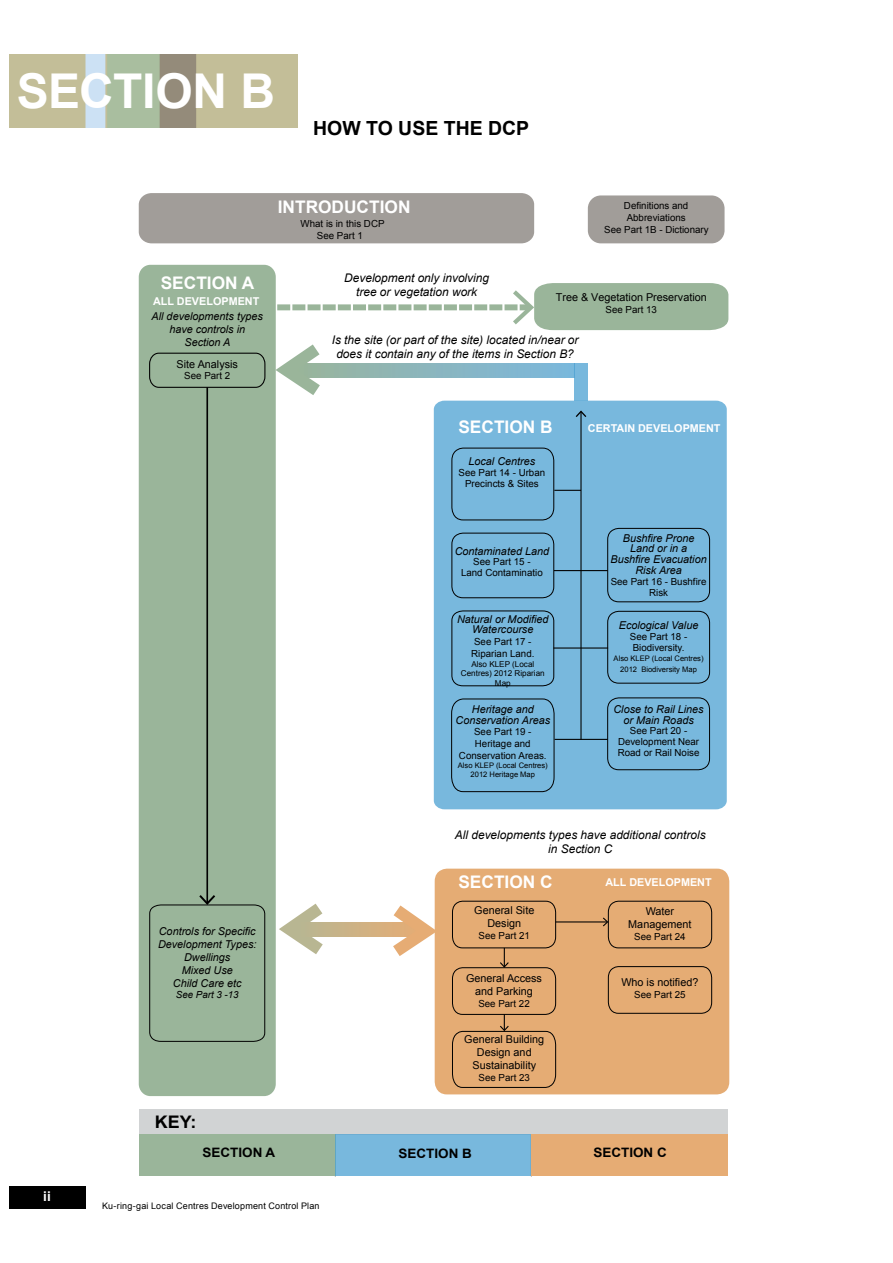
<style>
.page{position:relative;width:893px;height:1263px;background:#fff}
.page>*{position:absolute;margin:0;border:0;box-sizing:border-box;transform-origin:0 0}
.t1{font:700 48px "Arial";letter-spacing:-.01em;color:#fff}
.t2{font:700 19.5px "Arial";color:#000}
.t3{font:700 17.25px "Arial";color:#fff}
.t4{font:700 17.25px "Arial";color:#000;scale:1.04 1}
.t5{font:700 13.5px "Arial";color:#fff}
.t6{font:700 13.05px "Arial";color:#000;scale:1.04 1}
.t7{font:italic 11.85px/14.2px "Arial";color:#000;text-align:center}
.t8{font:italic 10.8px/10.8px "Arial";color:#000;text-align:center}
.t9{font:10.8px/13px "Arial";color:#000;text-align:center}
.t10{font:700 10.8px "Arial";color:#fff}
.t11{font:9.75px/10.8px "Arial";color:#000;text-align:center}
.t12{font:italic 9.75px "Arial";color:#000}
.t13{font:9px "Arial";letter-spacing:.02em;color:#000}
.t14{font:8.1px/9.8px "Arial";color:#000;text-align:center}
.t15{font:7.65px/10.8px "Arial";color:#000;text-align:center}
</style>
<div class="page">
<img style="left:9px;top:54px;width:289px;height:74px">
<div style="left:9px;top:1186px;width:76px;height:23px;background:#000"></div>
<div style="left:139px;top:193px;width:395px;height:50px;background:#a19d99"></div>
<div style="left:588px;top:195px;width:136px;height:48px;background:#a19d99;border-radius:13px"></div>
<div style="left:434px;top:417px;width:293px;height:392px;background:#78b8dd"></div>
<div style="left:139px;top:265px;width:137px;height:831px;background:#9ab59a;border-radius:12px"></div>
<div style="left:452px;top:448px;width:102px;height:72px;border:1px solid #000;border-radius:12px"></div>
<hr style="left:554px;top:647px;width:54px;height:1px;background:#000">
<hr style="left:580px;top:412px;width:2px;height:327px;background:#000">
<div style="left:452px;top:533px;width:102px;height:65px;border:1px solid #000;border-radius:11px"></div>
<div style="left:451px;top:610px;width:103px;height:76px;background:#78b8dd"></div>
<div style="left:451px;top:698px;width:104px;height:94px;background:#78b8dd"></div>
<div style="left:607px;top:528px;width:103px;height:74px;border:1px solid #000;border-radius:11px"></div>
<div style="left:607px;top:611px;width:103px;height:72px;border:1px solid #000;border-radius:11px"></div>
<div style="left:607px;top:698px;width:103px;height:72px;border:1px solid #000;border-radius:11px"></div>
<svg style="left:554px;top:490px;width:27px;height:1px"></svg>
<hr style="left:554px;top:570px;width:54px;height:1px;background:#000">
<hr style="left:555px;top:739px;width:53px;height:1px;background:#000">
<div style="left:299px;top:922px;width:122px;height:14px;background:#cfb284"></div>
<svg style="left:380px;top:894px;width:55px;height:74px"></svg>
<hr style="left:206px;top:387px;width:2px;height:516px;background:#000">
<svg style="left:149px;top:892px;width:187px;height:150px"></svg>
<div style="left:139px;top:1109px;width:589px;height:25px;background:#d1d3d4"></div>
<div style="left:139px;top:1134px;width:196px;height:42px;background:#9ab59a"></div>
<div style="left:335px;top:1134px;width:197px;height:42px;background:#78b8dd"></div>
<div style="left:531px;top:1134px;width:197px;height:42px;background:#e6ac74"></div>
<div style="left:435px;top:869px;width:294px;height:225px;background:#e5ac74;border-radius:12px"></div>
<div style="left:608px;top:901px;width:104px;height:47px;border:1px solid #000;border-radius:11px"></div>
<div style="left:608px;top:966px;width:104px;height:47px;border:1px solid #000;border-radius:11px"></div>
<div style="left:452px;top:901px;width:104px;height:47px;border:1px solid #000;border-radius:11px"></div>
<div style="left:452px;top:967px;width:104px;height:48px;border:1px solid #000;border-radius:11px"></div>
<svg style="left:500px;top:948px;width:9px;height:20px"></svg>
<svg style="left:452px;top:1014px;width:104px;height:74px"></svg>
<hr style="left:556px;top:921px;width:51px;height:1px;background:#000">
<svg style="left:603px;top:917px;width:5px;height:9px"></svg>
<svg style="left:149px;top:283px;width:579px;height:134px"></svg>
<h1 class="t1" style="left:17px;top:59px;width:260px">SECTION B</h1>
<h2 class="t2" style="left:313px;top:115px;width:218px">HOW TO USE THE DCP</h2>
<h3 class="t3" style="left:161px;top:271px;width:95px">SECTION A</h3>
<p class="t10" style="left:153px;top:294px;width:108px">ALL DEVELOPMENT</p>
<p class="t8" style="left:152px;top:310px;width:113px;line-height:13px">All developments types have controls in<br>Section A</p>
<p class="t9" style="left:177px;top:358px;width:63px">Site Analysis</p>
<p class="t11" style="left:184px;top:371px;width:48px">See Part 2</p>
<h3 class="t3" style="left:278px;top:195px;width:134px">INTRODUCTION</h3>
<p class="t11" style="left:301px;top:217px;width:85px;line-height:12.5px">What is in this DCP<br>See Part 1</p>
<p class="t7" style="left:344px;top:271px;width:146px">Development only involving tree or vegetation work</p>
<p class="t11" style="left:624px;top:200px;width:66px;line-height:11.7px;text-align:left">Definitions and<br>Abbreviations</p>
<p class="t11" style="left:604px;top:225px;width:106px">See Part 1B - Dictionary</p>
<p class="t9" style="left:556px;top:291px;width:152px">Tree &amp; Vegetation Preservation</p>
<p class="t11" style="left:606px;top:304px;width:53px">See Part 13</p>
<p class="t7" style="left:332px;top:333px;width:248px">Is the site (or part of the site) located in/near or does it contain any of the items in Section B?</p>
<h3 class="t3" style="left:458px;top:416px;width:96px">SECTION B</h3>
<p class="t8" style="left:468px;top:456px;width:68px">Local Centres</p>
<p class="t11" style="left:459px;top:467px;width:88px">See Part 14 - Urban<br>Precincts &amp; Sites</p>
<p class="t10" style="left:588px;top:421px;width:134px">CERTAIN DEVELOPMENT</p>
<p class="t8" style="left:455px;top:546px;width:96px">Contaminated Land</p>
<p class="t11" style="left:461px;top:557px;width:83px">See Part 15 -<br>Land Contaminatio</p>
<p class="t8" style="left:457px;top:613px;width:93px">Natural or Modified<br>Watercourse</p>
<p class="t11" style="left:471px;top:636px;width:65px;line-height:11.7px">See Part 17 -<br>Riparian Land.</p>
<p class="t14" style="left:461px;top:659px;width:85px">Also KLEP (Local<br>Centres) 2012 Riparian<br>Map</p>
<p class="t8" style="left:455px;top:704px;width:96px">Heritage and<br>Conservation Areas</p>
<p class="t11" style="left:459px;top:726px;width:89px;line-height:11.7px">See Part 19 -<br>Heritage and<br>Conservation Areas.</p>
<p class="t15" style="left:458px;top:761px;width:91px;line-height:9.1px">Also KLEP (Local Centres)<br>2012 Heritage Map</p>
<p class="t8" style="left:610px;top:532px;width:98px">Bushfire Prone<br>Land or in a<br>Bushfire Evacuation<br>Risk Area</p>
<p class="t11" style="left:611px;top:576px;width:97px">See Part 16 - Bushfire<br>Risk</p>
<p class="t8" style="left:619px;top:620px;width:81px">Ecological Value</p>
<p class="t11" style="left:630px;top:631px;width:59px;text-align:left">See Part 18 -<br>Biodiversity.</p>
<p class="t15" style="left:614px;top:653px;width:91px">Also KLEP (Local Centres)<br>2012 Biodiversity Map</p>
<p class="t8" style="left:613px;top:704px;width:92px">Close to Rail Lines or Main Roads</p>
<p class="t11" style="left:618px;top:726px;width:83px">See Part 20 -<br>Development Near<br>Road or Rail Noise</p>
<p class="t8" style="left:158px;top:924px;width:100px;line-height:13px">Controls for Specific<br>Development Types:<br>Dwellings<br>Mixed Use<br>Child Care etc</p>
<p class="t12" style="left:176px;top:988px;width:64px">See Part 3 -13</p>
<h3 class="t4" style="left:155px;top:1110px;width:41px">KEY:</h3>
<p class="t7" style="left:455px;top:828px;width:252px">All developments types have additional controls in Section C</p>
<h3 class="t3" style="left:458px;top:870px;width:96px">SECTION C</h3>
<p class="t10" style="left:605px;top:874px;width:108px">ALL DEVELOPMENT</p>
<p class="t9" style="left:474px;top:904px;width:62px">General Site<br>Design</p>
<p class="t11" style="left:479px;top:930px;width:53px">See Part 21</p>
<p class="t9" style="left:628px;top:905px;width:65px">Water<br>Management</p>
<p class="t11" style="left:634px;top:931px;width:53px">See Part 24</p>
<p class="t9" style="left:466px;top:972px;width:77px">General Access and Parking</p>
<p class="t11" style="left:478px;top:998px;width:53px">See Part 22</p>
<p class="t9" style="left:621px;top:976px;width:78px">Who is notified?</p>
<p class="t11" style="left:634px;top:989px;width:53px">See Part 25</p>
<p class="t9" style="left:464px;top:1033px;width:81px">General Building<br>Design and<br>Sustainability</p>
<p class="t11" style="left:479px;top:1072px;width:53px">See Part 23</p>
<h3 class="t5" style="left:43px;top:1187px;width:9px">ii</h3>
<h3 class="t6" style="left:203px;top:1144px;width:72px">SECTION A</h3>
<h3 class="t6" style="left:399px;top:1144px;width:72px">SECTION B</h3>
<h3 class="t6" style="left:593px;top:1144px;width:72px">SECTION C</h3>
<p class="t13" style="left:102px;top:1199px;width:219px">Ku-ring-gai Local Centres Development Control Plan</p>
</div>
